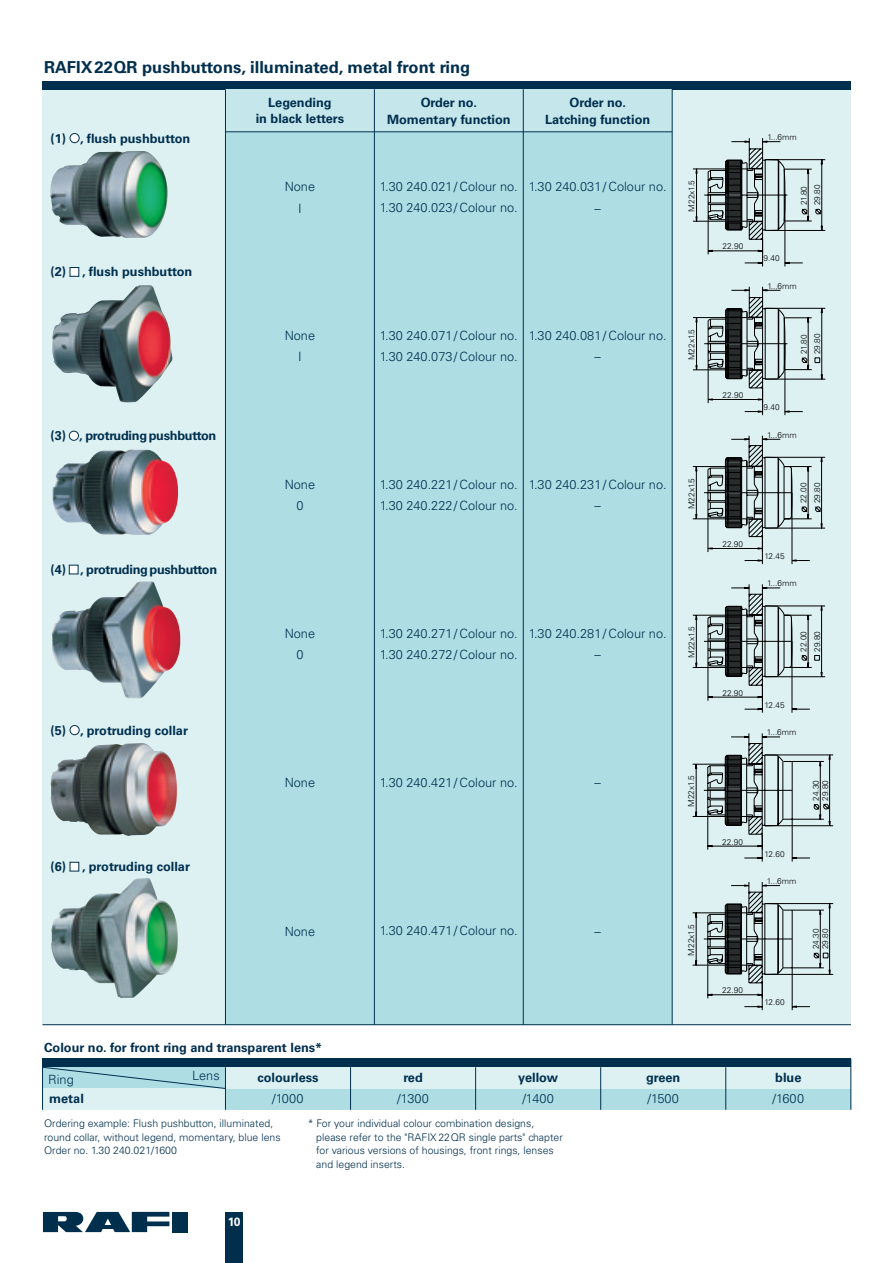
<style>
.page{position:relative;width:893px;height:1263px;background:#fff}
.page>*{position:absolute;margin:0;border:0;box-sizing:border-box;transform-origin:0 0}
.t1{font:700 16.5px "Univers";color:#002f4e}
.t2{font:300 12.75px/21.3px "Univers";color:#002f4e;text-align:center}
.t3{font:700 12.75px/16.5px "Univers";color:#002f4e;text-align:center}
.t4{font:700 12.75px "Univers";letter-spacing:-.02em;color:#002f4e}
.t5{font:700 12px "Univers";color:#fff}
.t6{font:300 10.5px/13.5px "Univers";color:#002f4e}
.t7{font:300 8.25px/13.5px "Univers";color:#000}
.s1{color:#fff}
</style>
<div class="page">
<div style="left:43px;top:81px;width:807px;height:944px;background:#ddf1f3"></div>
<div style="left:225px;top:1212px;width:17px;height:51px;background:#002f4e"></div>
<div style="left:225px;top:89px;width:447px;height:936px;background:#aedee4"></div>
<div style="left:43px;top:81px;width:807px;height:8px;background:#002f4e"></div>
<svg style="left:693px;top:138px;width:132px;height:129px"></svg>
<svg style="left:693px;top:286px;width:132px;height:130px"></svg>
<svg style="left:692px;top:435px;width:133px;height:130px"></svg>
<svg style="left:692px;top:584px;width:133px;height:129px"></svg>
<svg style="left:692px;top:733px;width:141px;height:129px"></svg>
<svg style="left:692px;top:882px;width:141px;height:129px"></svg>
<div style="left:225px;top:89px;width:447px;height:43px;background:#c5e7ec"></div>
<hr style="left:225px;top:89px;width:1px;height:936px;background:#002f4e">
<hr style="left:374px;top:89px;width:1px;height:936px;background:#002f4e">
<hr style="left:672px;top:89px;width:1px;height:936px;background:#002f4e">
<hr style="left:523px;top:89px;width:1px;height:936px;background:#002f4e">
<div style="left:43px;top:1059px;width:807px;height:51px;background:#aedee4"></div>
<div style="left:43px;top:1089px;width:182px;height:21px;background:#ddf1f3"></div>
<div style="left:43px;top:1059px;width:807px;height:8px;background:#002f4e"></div>
<div style="left:225px;top:1067px;width:625px;height:22px;background:#ddf1f3"></div>
<hr style="left:42px;top:1059px;width:1px;height:51px;background:#002f4e">
<hr style="left:225px;top:1067px;width:1px;height:43px;background:#002f4e">
<hr style="left:350px;top:1067px;width:1px;height:43px;background:#002f4e">
<hr style="left:475px;top:1067px;width:1px;height:43px;background:#002f4e">
<hr style="left:600px;top:1067px;width:1px;height:43px;background:#002f4e">
<hr style="left:725px;top:1067px;width:1px;height:43px;background:#002f4e">
<svg style="left:43px;top:1067px;width:183px;height:22px"></svg>
<svg style="left:43px;top:1212px;width:126px;height:20px"></svg>
<div style="left:172px;top:1212px;width:15px;height:20px;background:#002f4e"></div>
<hr style="left:850px;top:1059px;width:1px;height:51px;background:#002f4e">
<hr style="left:225px;top:132px;width:447px;height:1px;background:#002f4e">
<hr style="left:43px;top:1024px;width:807px;height:1px;background:#002f4e">
<img style="left:50px;top:151px;width:117px;height:87px">
<img style="left:52px;top:285px;width:120px;height:117px">
<img style="left:52px;top:449px;width:126px;height:86px">
<img style="left:52px;top:581px;width:128px;height:117px">
<img style="left:50px;top:743px;width:127px;height:93px">
<img style="left:51px;top:878px;width:127px;height:120px">
<p class="t1" style="left:44px;top:61px;width:428px">RAFIX22QR pushbuttons, illuminated, metal front ring</p>
<p class="t3" style="left:50px;top:131px;width:141px">(1) <span class="s1">●</span>, flush pushbutton</p>
<p class="t3" style="left:50px;top:265px;width:143px">(2) <span class="s1">■</span> , flush pushbutton</p>
<p class="t4" style="left:50px;top:431px;width:167px">(3) <span class="s1">●</span>, protrudingpushbutton</p>
<p class="t4" style="left:50px;top:565px;width:168px">(4) <span class="s1">■</span>, protrudingpushbutton</p>
<p class="t3" style="left:256px;top:96px;width:90px;line-height:15.8px">Legending<br>in black letters</p>
<p class="t2" style="left:285px;top:177px;width:32px">None<br>I</p>
<p class="t3" style="left:387px;top:96px;width:125px">Order no.<br>Momentary function</p>
<p class="t3" style="left:545px;top:96px;width:106px">Order no.<br>Latching function</p>
<p class="t2" style="left:380px;top:177px;width:139px;text-align:left">1.30 240.021/ Colour no.<br>1.30 240.023/ Colour no.</p>
<p class="t2" style="left:528px;top:177px;width:139px">1.30 240.031/ Colour no. –</p>
<p class="t2" style="left:285px;top:326px;width:32px">None<br>I</p>
<p class="t2" style="left:285px;top:475px;width:32px">None<br>0</p>
<p class="t2" style="left:380px;top:326px;width:139px;text-align:left">1.30 240.071/ Colour no.<br>1.30 240.073/ Colour no.</p>
<p class="t2" style="left:528px;top:326px;width:139px">1.30 240.081/ Colour no. –</p>
<p class="t2" style="left:380px;top:475px;width:139px;text-align:left">1.30 240.221/ Colour no.<br>1.30 240.222/ Colour no.</p>
<p class="t2" style="left:528px;top:475px;width:139px">1.30 240.231/ Colour no. –</p>
<p class="t7" style="left:685px;top:212px;width:33px;rotate:-90deg">M22x1.5</p>
<p class="t7" style="left:722px;top:240px;width:22px">22.90</p>
<p class="t7" style="left:767px;top:131px;width:31px">1...6mm</p>
<p class="t7" style="left:763px;top:253px;width:18px">9.40</p>
<p class="t7" style="left:797px;top:205px;width:22px;rotate:-90deg">21.80<br>29.80</p>
<p class="t7" style="left:767px;top:280px;width:31px">1...6mm</p>
<p class="t7" style="left:685px;top:360px;width:33px;rotate:-90deg">M22x1.5</p>
<p class="t7" style="left:811px;top:354px;width:22px;rotate:-90deg">29.80</p>
<p class="t7" style="left:797px;top:354px;width:21px;rotate:-90deg">21.80</p>
<p class="t7" style="left:685px;top:509px;width:33px;rotate:-90deg">M22x1.5</p>
<p class="t7" style="left:722px;top:389px;width:22px">22.90</p>
<p class="t7" style="left:722px;top:538px;width:22px">22.90</p>
<p class="t7" style="left:763px;top:401px;width:18px">9.40</p>
<p class="t7" style="left:767px;top:429px;width:31px">1...6mm</p>
<p class="t7" style="left:797px;top:503px;width:22px;rotate:-90deg">22.00</p>
<p class="t7" style="left:811px;top:503px;width:22px;rotate:-90deg">29.80</p>
<p class="t7" style="left:764px;top:550px;width:22px">12.45</p>
<p class="t7" style="left:767px;top:578px;width:31px">1...6mm</p>
<p class="t3" style="left:50px;top:723px;width:139px">(5) <span class="s1">●</span>, protruding collar</p>
<p class="t3" style="left:50px;top:859px;width:141px">(6) <span class="s1">■</span> , protruding collar</p>
<p class="t2" style="left:285px;top:624px;width:32px">None<br>0</p>
<p class="t2" style="left:285px;top:773px;width:32px">None</p>
<p class="t2" style="left:380px;top:624px;width:139px;text-align:left">1.30 240.271/ Colour no.<br>1.30 240.272/ Colour no.</p>
<p class="t2" style="left:528px;top:624px;width:139px">1.30 240.281/ Colour no. –</p>
<p class="t7" style="left:685px;top:658px;width:33px;rotate:-90deg">M22x1.5</p>
<p class="t2" style="left:380px;top:772px;width:139px">1.30 240.421/ Colour no.</p>
<p class="t2" style="left:594px;top:773px;width:8px">–</p>
<p class="t7" style="left:685px;top:807px;width:33px;rotate:-90deg">M22x1.5</p>
<p class="t7" style="left:722px;top:687px;width:22px">22.90</p>
<p class="t7" style="left:722px;top:836px;width:22px">22.90</p>
<p class="t7" style="left:797px;top:652px;width:22px;rotate:-90deg">22.00</p>
<p class="t7" style="left:811px;top:652px;width:22px;rotate:-90deg">29.80</p>
<p class="t7" style="left:764px;top:699px;width:22px">12.45</p>
<p class="t7" style="left:767px;top:727px;width:31px">1...6mm</p>
<p class="t7" style="left:812px;top:801px;width:22px;line-height:9.3px;rotate:-90deg">24.30<br>29.80</p>
<p class="t7" style="left:764px;top:848px;width:22px">12.60</p>
<p class="t7" style="left:767px;top:875px;width:31px">1...6mm</p>
<p class="t2" style="left:285px;top:921px;width:32px">None</p>
<p class="t2" style="left:380px;top:921px;width:139px">1.30 240.471/ Colour no.</p>
<p class="t2" style="left:594px;top:921px;width:8px">–</p>
<p class="t3" style="left:44px;top:1041px;width:280px">Colour no. for front ring and transparent lens*</p>
<p class="t3" style="left:257px;top:1071px;width:63px">colourless</p>
<p class="t2" style="left:272px;top:1089px;width:33px">/1000</p>
<p class="t2" style="left:48px;top:1070px;width:27px">Ring</p>
<p class="t2" style="left:192px;top:1066px;width:29px">Lens</p>
<p class="t3" style="left:49px;top:1092px;width:36px">metal</p>
<p class="t3" style="left:403px;top:1071px;width:21px">red</p>
<p class="t2" style="left:397px;top:1089px;width:33px">/1300</p>
<p class="t3" style="left:518px;top:1071px;width:41px">yellow</p>
<p class="t2" style="left:522px;top:1089px;width:33px">/1400</p>
<p class="t6" style="left:44px;top:1118px;width:238px">Ordering example: Flush pushbutton, illuminated, round collar, without legend, momentary, blue lens<br>Order no. 1.30 240.021/1600</p>
<p class="t6" style="left:316px;top:1118px;width:248px;text-indent:-9px">* For your individual colour combination designs, please refer to the "RAFIX 22QR single parts" chapter for various versions of housings, front rings, lenses and legend inserts.</p>
<p class="t7" style="left:685px;top:956px;width:33px;rotate:-90deg">M22x1.5</p>
<p class="t7" style="left:809px;top:949px;width:22px;rotate:-90deg">24.30</p>
<p class="t7" style="left:819px;top:949px;width:22px;rotate:-90deg">29.80</p>
<p class="t7" style="left:722px;top:984px;width:22px">22.90</p>
<p class="t7" style="left:764px;top:996px;width:22px">12.60</p>
<p class="t3" style="left:646px;top:1071px;width:36px">green</p>
<p class="t2" style="left:647px;top:1089px;width:33px">/1500</p>
<p class="t3" style="left:775px;top:1071px;width:28px">blue</p>
<p class="t2" style="left:772px;top:1089px;width:33px">/1600</p>
<p class="t5" style="left:228px;top:1218px;width:14px">10</p>
</div>
